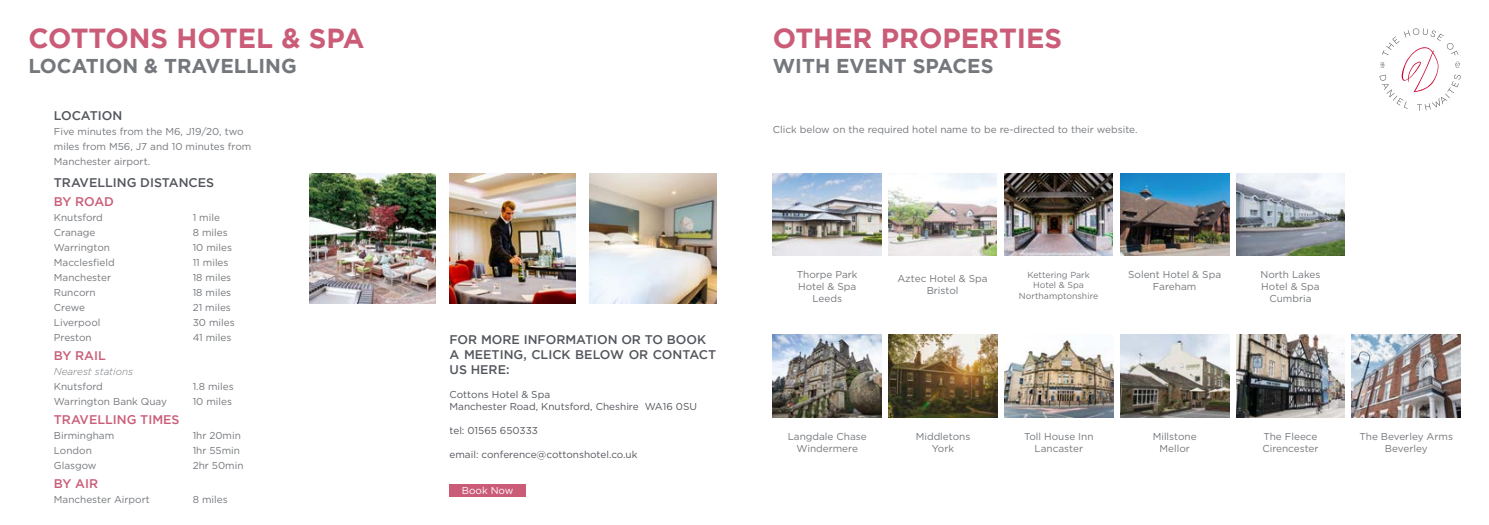
<style>
.page{position:relative;width:1489px;height:525px;background:#fff}
.page>*{position:absolute;margin:0;border:0;box-sizing:border-box;transform-origin:0 0}
.t1{font:700 27.5px "Gotham";color:#ca5c78}
.t2{font:700 20px "Gotham";color:#74777b}
.t3{font:500 12.5px/15px "Gotham";color:#52555b}
.t4{font:500 12.5px "Gotham";color:#ca5c78}
.t5{font:10px/12px "Gotham HTF";color:#74777b;text-align:center}
.t6{font:10px/12px "Gotham HTF";color:#52555b}
.t7{font:italic 300 10px "Gotham";color:#74777b}
.t8{font:10px "Gotham HTF";color:#fff}
.t9{font:8.75px/10.5px "Gotham HTF";color:#74777b;text-align:center}
</style>
<div class="page">
<div style="left:449px;top:483px;width:76px;height:13px;background:#ca5c78"></div>
<img style="left:309px;top:173px;width:126px;height:130px">
<img style="left:1004px;top:173px;width:108px;height:82px">
<img style="left:449px;top:173px;width:126px;height:130px">
<img style="left:590px;top:173px;width:126px;height:130px">
<img style="left:888px;top:173px;width:108px;height:82px">
<img style="left:1120px;top:173px;width:108px;height:82px">
<img style="left:772px;top:173px;width:109px;height:82px">
<img style="left:1236px;top:334px;width:108px;height:83px">
<img style="left:1004px;top:340px;width:109px;height:77px">
<img style="left:1120px;top:334px;width:108px;height:83px">
<img style="left:772px;top:334px;width:109px;height:83px">
<img style="left:888px;top:334px;width:109px;height:83px">
<img style="left:1351px;top:334px;width:109px;height:83px">
<svg style="left:1379px;top:28px;width:81px;height:83px"></svg>
<img style="left:1236px;top:173px;width:108px;height:82px">
<h1 class="t1" style="left:28px;top:23px;width:338px">COTTONS HOTEL &amp; SPA</h1>
<h2 class="t2" style="left:28px;top:54px;width:270px">LOCATION &amp; TRAVELLING</h2>
<p class="t3" style="left:54px;top:107px;width:70px">LOCATION</p>
<p class="t5" style="left:54px;top:123px;width:199px;line-height:15px;text-align:left">Five minutes from the M6, J19/20, two miles from M56, J7 and 10 minutes from<br>Manchester airport.</p>
<p class="t3" style="left:54px;top:175px;width:162px">TRAVELLING DISTANCES</p>
<p class="t4" style="left:54px;top:194px;width:62px">BY ROAD</p>
<p class="t5" style="left:54px;top:211px;width:51px">Knutsford</p>
<p class="t5" style="left:193px;top:211px;width:29px">1 mile</p>
<p class="t5" style="left:54px;top:226px;width:43px">Cranage</p>
<p class="t5" style="left:193px;top:226px;width:36px">8 miles</p>
<p class="t5" style="left:54px;top:241px;width:58px">Warrington</p>
<p class="t5" style="left:193px;top:241px;width:41px">10 miles</p>
<p class="t5" style="left:54px;top:256px;width:62px">Macclesfield</p>
<p class="t5" style="left:193px;top:256px;width:37px">11 miles</p>
<p class="t5" style="left:54px;top:271px;width:59px">Manchester</p>
<p class="t5" style="left:193px;top:271px;width:40px">18 miles</p>
<p class="t5" style="left:54px;top:286px;width:43px">Runcorn</p>
<p class="t5" style="left:193px;top:286px;width:40px">18 miles</p>
<p class="t5" style="left:54px;top:301px;width:33px">Crewe</p>
<p class="t5" style="left:193px;top:301px;width:40px">21 miles</p>
<p class="t5" style="left:54px;top:316px;width:48px">Liverpool</p>
<p class="t5" style="left:193px;top:316px;width:43px">30 miles</p>
<p class="t5" style="left:54px;top:331px;width:39px">Preston</p>
<p class="t5" style="left:193px;top:331px;width:40px">41 miles</p>
<p class="t4" style="left:54px;top:348px;width:53px">BY RAIL</p>
<p class="t7" style="left:54px;top:366px;width:81px">Nearest stations</p>
<p class="t5" style="left:54px;top:380px;width:51px">Knutsford</p>
<p class="t5" style="left:193px;top:380px;width:42px">1.8 miles</p>
<p class="t5" style="left:54px;top:395px;width:115px">Warrington Bank Quay</p>
<p class="t5" style="left:193px;top:395px;width:41px">10 miles</p>
<p class="t4" style="left:54px;top:412px;width:127px">TRAVELLING TIMES</p>
<p class="t5" style="left:54px;top:429px;width:62px">Birmingham</p>
<p class="t5" style="left:193px;top:429px;width:50px">1hr 20min</p>
<p class="t5" style="left:54px;top:444px;width:39px">London</p>
<p class="t5" style="left:193px;top:444px;width:49px">1hr 55min</p>
<p class="t5" style="left:54px;top:459px;width:44px">Glasgow</p>
<p class="t5" style="left:193px;top:459px;width:52px">2hr 50min</p>
<p class="t4" style="left:54px;top:476px;width:46px">BY AIR</p>
<p class="t5" style="left:54px;top:492px;width:97px">Manchester Airport</p>
<p class="t5" style="left:193px;top:492px;width:36px">8 miles</p>
<p class="t3" style="left:449px;top:331px;width:268px">FOR MORE INFORMATION OR TO BOOK<br>A MEETING, CLICK BELOW OR CONTACT<br>US HERE:</p>
<p class="t6" style="left:449px;top:388px;width:249px">Cottons Hotel &amp; Spa<br>Manchester Road, Knutsford, Cheshire WA16 0SU</p>
<p class="t6" style="left:449px;top:424px;width:90px">tel: 01565 650333</p>
<p class="t6" style="left:449px;top:448px;width:189px">email: conference@cottonshotel.co.uk</p>
<p class="t8" style="left:462px;top:484px;width:53px">Book Now</p>
<h1 class="t1" style="left:772px;top:23px;width:291px">OTHER PROPERTIES</h1>
<h2 class="t2" style="left:772px;top:54px;width:222px">WITH EVENT SPACES</h2>
<p class="t5" style="left:772px;top:123px;width:366px">Click below on the required hotel name to be re-directed to their website.</p>
<p class="t5" style="left:796px;top:268px;width:62px">Thorpe Park<br>Hotel &amp; Spa<br>Leeds</p>
<p class="t5" style="left:1128px;top:268px;width:94px">Solent Hotel &amp; Spa<br>Fareham</p>
<p class="t5" style="left:1260px;top:268px;width:61px">North Lakes<br>Hotel &amp; Spa<br>Cumbria</p>
<p class="t9" style="left:1018px;top:269px;width:81px">Kettering Park<br>Hotel &amp; Spa<br>Northamptonshire</p>
<p class="t5" style="left:897px;top:272px;width:92px">Aztec Hotel &amp; Spa<br>Bristol</p>
<p class="t5" style="left:787px;top:429px;width:80px">Langdale Chase<br>Windermere</p>
<p class="t5" style="left:1024px;top:429px;width:71px">Toll House Inn<br>Lancaster</p>
<p class="t5" style="left:915px;top:429px;width:56px">Middletons<br>York</p>
<p class="t5" style="left:1152px;top:429px;width:45px">Millstone<br>Mellor</p>
<p class="t5" style="left:1359px;top:430px;width:95px">The Beverley Arms<br>Beverley</p>
<p class="t5" style="left:1262px;top:429px;width:58px;text-align:left">The Fleece<br>Cirencester</p>
</div>
